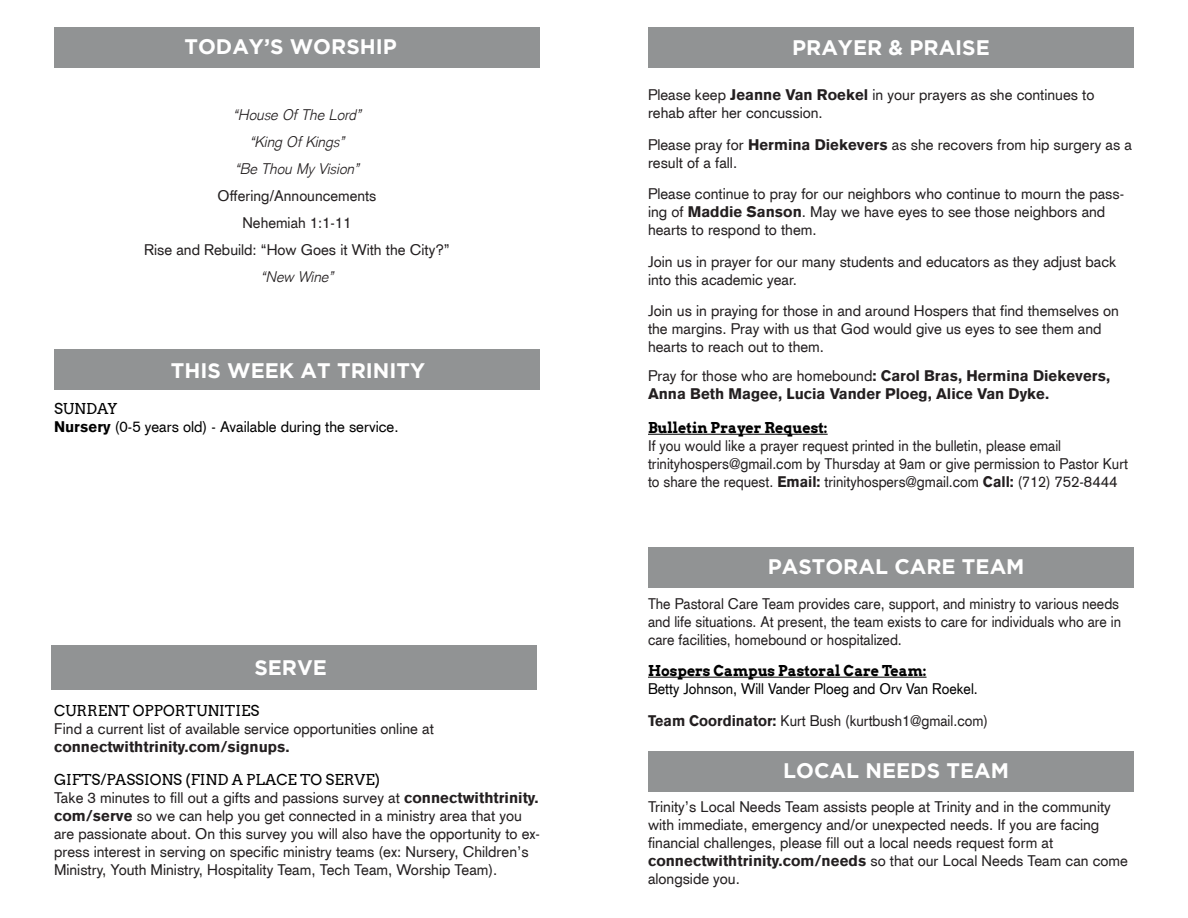
<style>
.page{position:relative;width:1188px;height:918px;background:#fff}
.page>*{position:absolute;margin:0;border:0;box-sizing:border-box;transform-origin:0 0}
.t1{font:700 21px "Gotham";color:#fff}
.t2{font:15px/18px "Akzidenz Grotesk CE";color:#231f20}
.t3{font:15px/18px "Akzidenz Grotesk CE";color:#231f20;scale:.95 1}
.t4{font:900 15px/18px "Akzidenz Grotesk CE";color:#231f20}
.t5{font:15px/18px "Akzidenz Grotesk CE";color:#000;scale:.95 1}
.t6{font:15px "Arvo";color:#000}
.t7{font:italic 300 15px "Akzidenz Grotesk";color:#231f20}
.t8{font:15px "Akzidenz Grotesk CE";color:#000}
.s1{font-weight:900}
.s2{font-weight:400}
.s3{font-family:"Arvo";font-weight:700;color:#000}
.s4{font-family:"Arvo";font-weight:700}
</style>
<div class="page">
<div style="left:648px;top:547px;width:486px;height:41px;background:#919394"></div>
<div style="left:648px;top:27px;width:486px;height:40px;background:#919394"></div>
<div style="left:54px;top:349px;width:486px;height:41px;background:#919394"></div>
<div style="left:54px;top:27px;width:486px;height:41px;background:#919394"></div>
<hr style="left:648px;top:434px;width:180px;height:1px;background:#000">
<hr style="left:648px;top:677px;width:279px;height:1px;background:#000">
<div style="left:51px;top:646px;width:486px;height:44px;background:#919394"></div>
<div style="left:648px;top:751px;width:486px;height:41px;background:#919394"></div>
<p class="t1" style="left:185px;top:35px;width:214px">TODAY’S WORSHIP</p>
<p class="t7" style="left:233px;top:106px;width:129px">“House Of The Lord”</p>
<p class="t7" style="left:250px;top:133px;width:96px">“King Of Kings”</p>
<p class="t7" style="left:235px;top:160px;width:125px">“Be Thou My Vision”</p>
<p class="t2" style="left:218px;top:186px;width:160px">Offering/Announcements</p>
<p class="t2" style="left:243px;top:213px;width:110px">Nehemiah 1:1-11</p>
<p class="t2" style="left:144px;top:240px;width:307px">Rise and Rebuild: “How Goes it With the City?”</p>
<p class="t7" style="left:261px;top:268px;width:74px">“New Wine”</p>
<p class="t1" style="left:171px;top:358px;width:256px">THIS WEEK AT TRINITY</p>
<p class="t6" style="left:54px;top:400px;width:65px">SUNDAY</p>
<p class="t8" style="left:54px;top:417px;width:346px"><span class="s1">Nursery</span> (0-5 years old) - Available during the service.</p>
<p class="t1" style="left:254px;top:656px;width:74px">SERVE</p>
<p class="t6" style="left:54px;top:701px;width:207px">CURRENT OPPORTUNITIES</p>
<p class="t2" style="left:54px;top:719px;width:381px">Find a current list of available service opportunities online at</p>
<p class="t4" style="left:54px;top:738px;width:237px">connectwithtrinity.com/signups.</p>
<p class="t6" style="left:54px;top:770px;width:328px">GIFTS/PASSIONS (FIND A PLACE TO SERVE)</p>
<p class="t2" style="left:54px;top:788px;width:488px">Take 3 minutes to fill out a gifts and passions survey at <span class="s1">connectwithtrinity. com/serve</span> so we can help you get connected in a ministry area that you are passionate about. On this survey you will also have the opportunity to ex&shy;press interest in serving on specific ministry teams (ex: Nursery, Children’s Ministry, Youth Ministry, Hospitality Team, Tech Team, Worship Team).</p>
<p class="t1" style="left:792px;top:36px;width:199px">PRAYER &amp; PRAISE</p>
<p class="t2" style="left:648px;top:86px;width:448px">Please keep <span class="s1">Jeanne Van Roekel</span> in your prayers as she continues to rehab after her concussion.</p>
<p class="t2" style="left:648px;top:135px;width:485px">Please pray for <span class="s1">Hermina Diekevers</span> as she recovers from hip surgery as a result of a fall.</p>
<p class="t2" style="left:648px;top:185px;width:478px">Please continue to pray for our neighbors who continue to mourn the pass&shy;ing of <span class="s1">Maddie Sanson</span>. May we have eyes to see those neighbors and hearts to respond to them.</p>
<p class="t2" style="left:648px;top:252px;width:470px">Join us in prayer for our many students and educators as they adjust back into this academic year.</p>
<p class="t2" style="left:648px;top:302px;width:472px">Join us in praying for those in and around Hospers that find themselves on the margins. Pray with us that God would give us eyes to see them and hearts to reach out to them.</p>
<p class="t4" style="left:648px;top:367px;width:464px"><span class="s2">Pray for those who are homebound</span>: Carol Bras, Hermina Diekevers,<br>Anna Beth Magee, Lucia Vander Ploeg, Alice Van Dyke.</p>
<p class="t3" style="left:648px;top:419px;width:507px"><span class="s3">Bulletin Prayer Request:<br></span>If you would like a prayer request printed in the bulletin, please email trinityhospers@gmail.com by Thursday at 9am or give permission to Pastor Kurt to share the request. <span class="s1">Email:</span> trinityhospers@gmail.com <span class="s1">Call:</span> (712) 752-8444</p>
<p class="t1" style="left:768px;top:555px;width:258px">PASTORAL CARE TEAM</p>
<p class="t3" style="left:648px;top:594px;width:500px">The Pastoral Care Team provides care, support, and ministry to various needs and life situations. At present, the team exists to care for individuals who are in care facilities, homebound or hospitalized.</p>
<p class="t5" style="left:648px;top:662px;width:349px"><span class="s4">Hospers Campus Pastoral Care Team:<br></span>Betty Johnson, Will Vander Ploeg and Orv Van Roekel.</p>
<p class="t3" style="left:648px;top:711px;width:359px"><span class="s1">Team Coordinator:</span> Kurt Bush (kurtbush1@gmail.com)</p>
<p class="t1" style="left:783px;top:758px;width:227px">LOCAL NEEDS TEAM</p>
<p class="t2" style="left:648px;top:798px;width:464px">Trinity’s Local Needs Team assists people at Trinity and in the community with immediate, emergency and/or unexpected needs. If you are facing financial challenges, please fill out a local needs request form at</p>
<p class="t2" style="left:648px;top:852px;width:482px"><span class="s1">connectwithtrinity.com/needs</span> so that our Local Needs Team can come alongside you.</p>
</div>
